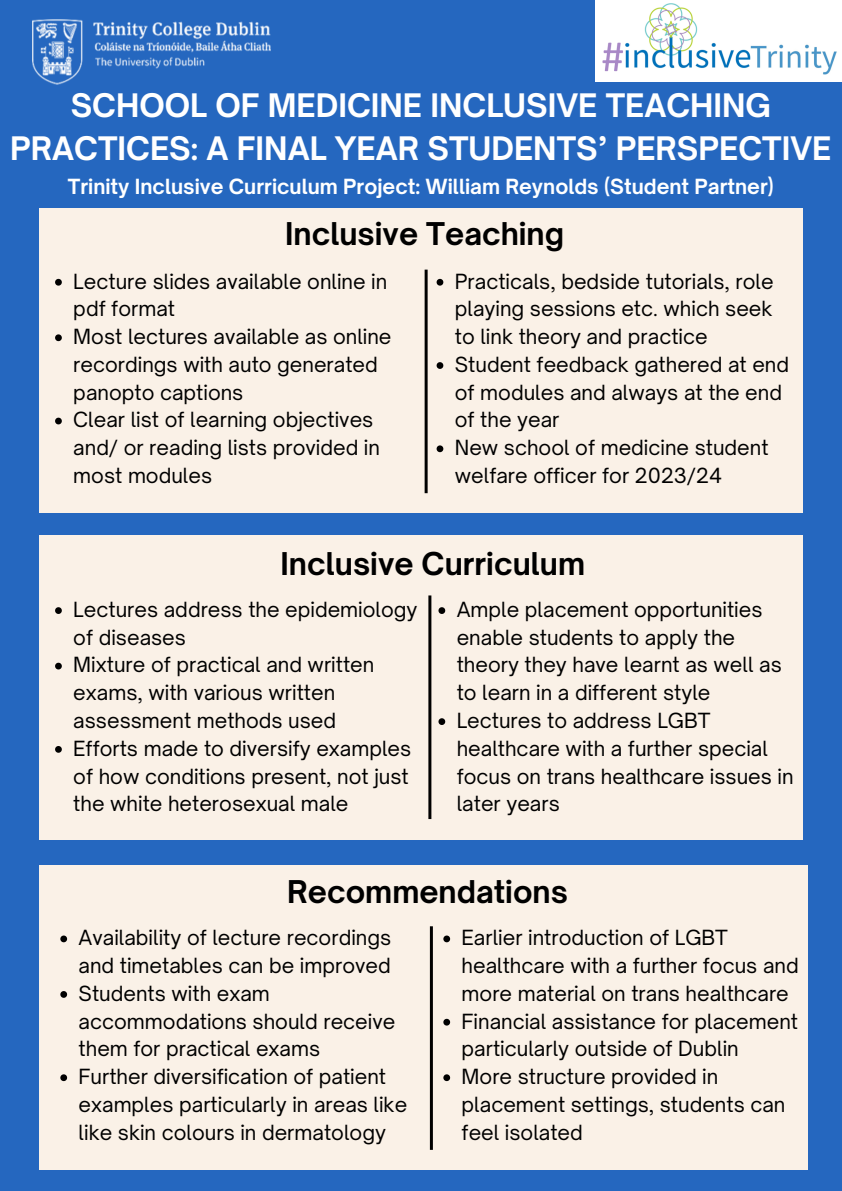
<style>
.page{position:relative;width:842px;height:1191px;background:#fff}
.page>*{position:absolute;margin:0;border:0;box-sizing:border-box;transform-origin:0 0}
.t1{font:700 31px/42.7px "Open Sauce One";color:#fff;text-align:center}
.t2{font:700 30px "Open Sauce One";color:#000}
.t3{font:20px/27.7px "Open Sauce One";color:#000}
.t4{font:700 20px "Open Sauce One";color:#fff}
</style>
<div class="page">
<div style="left:0;top:0;width:842px;height:1190px;background:#2567bf"></div>
<div style="left:39px;top:208px;width:763px;height:305px;background:#faf1e7"></div>
<hr style="left:425px;top:269px;width:3px;height:224px;background:#000">
<div style="left:39px;top:535px;width:763px;height:305px;background:#faf1e7"></div>
<hr style="left:428px;top:595px;width:3px;height:224px;background:#000">
<div style="left:39px;top:865px;width:769px;height:304px;background:#faf1e7"></div>
<svg style="left:60px;top:935px;width:7px;height:7px"></svg>
<svg style="left:60px;top:991px;width:7px;height:6px"></svg>
<svg style="left:60px;top:1074px;width:7px;height:6px"></svg>
<hr style="left:430px;top:926px;width:3px;height:223px;background:#000">
<img style="left:32px;top:19px;width:238px;height:65px">
<img style="left:595px;top:0;width:247px;height:82px">
<svg style="left:55px;top:279px;width:7px;height:6px"></svg>
<svg style="left:55px;top:334px;width:7px;height:7px"></svg>
<svg style="left:55px;top:417px;width:7px;height:7px"></svg>
<svg style="left:55px;top:607px;width:7px;height:7px"></svg>
<svg style="left:55px;top:662px;width:7px;height:7px"></svg>
<svg style="left:55px;top:746px;width:7px;height:6px"></svg>
<svg style="left:437px;top:279px;width:6px;height:6px"></svg>
<svg style="left:437px;top:362px;width:6px;height:7px"></svg>
<svg style="left:437px;top:445px;width:6px;height:7px"></svg>
<svg style="left:443px;top:935px;width:7px;height:7px"></svg>
<svg style="left:443px;top:1018px;width:7px;height:7px"></svg>
<svg style="left:443px;top:1074px;width:7px;height:6px"></svg>
<svg style="left:438px;top:607px;width:7px;height:7px"></svg>
<svg style="left:438px;top:718px;width:7px;height:7px"></svg>
<p class="t1" style="left:10px;top:84px;width:822px">SCHOOL OF MEDICINE INCLUSIVE TEACHING<br>PRACTICES: A FINAL YEAR STUDENTS’ PERSPECTIVE</p>
<p class="t4" style="left:68px;top:174px;width:707px">Trinity Inclusive Curriculum Project: William Reynolds (Student Partner)</p>
<p class="t2" style="left:285px;top:215px;width:280px">Inclusive Teaching</p>
<p class="t3" style="left:73px;top:267px;width:315px">Lecture slides available online in pdf format</p>
<p class="t3" style="left:73px;top:322px;width:320px">Most lectures available as online recordings with auto generated panopto captions</p>
<p class="t3" style="left:73px;top:406px;width:308px">Clear list of learning objectives and/ or reading lists provided in most modules</p>
<p class="t3" style="left:455px;top:267px;width:320px;text-align:justify">Practicals, bedside tutorials, role playing sessions etc. which seek to link theory and practice</p>
<p class="t3" style="left:455px;top:350px;width:336px">Student feedback gathered at end of modules and always at the end of the year</p>
<p class="t3" style="left:455px;top:433px;width:315px">New school of medicine student welfare officer for 2023/24</p>
<p class="t2" style="left:281px;top:544px;width:306px">Inclusive Curriculum</p>
<p class="t3" style="left:73px;top:595px;width:346px">Lectures address the epidemiology of diseases</p>
<p class="t3" style="left:73px;top:651px;width:302px">Mixture of practical and written exams, with various written assessment methods used</p>
<p class="t3" style="left:73px;top:734px;width:339px">Efforts made to diversify examples of how conditions present, not just the white heterosexual male</p>
<p class="t3" style="left:457px;top:595px;width:327px">Ample placement opportunities enable students to apply the theory they have learnt as well as to learn in a different style</p>
<p class="t3" style="left:457px;top:706px;width:338px">Lectures to address LGBT healthcare with a further special focus on trans healthcare issues in later years</p>
<p class="t2" style="left:287px;top:873px;width:282px">Recommendations</p>
<p class="t3" style="left:79px;top:923px;width:314px">Availability of lecture recordings and timetables can be improved</p>
<p class="t3" style="left:79px;top:979px;width:318px">Students with exam accommodations should receive them for practical exams</p>
<p class="t3" style="left:79px;top:1062px;width:330px">Further diversification of patient examples particularly in areas like like skin colours in dermatology</p>
<p class="t3" style="left:462px;top:923px;width:339px">Earlier introduction of LGBT healthcare with a further focus and more material on trans healthcare</p>
<p class="t3" style="left:462px;top:1006px;width:338px">Financial assistance for placement particularly outside of Dublin</p>
<p class="t3" style="left:462px;top:1062px;width:325px">More structure provided in placement settings, students can feel isolated</p>
</div>
